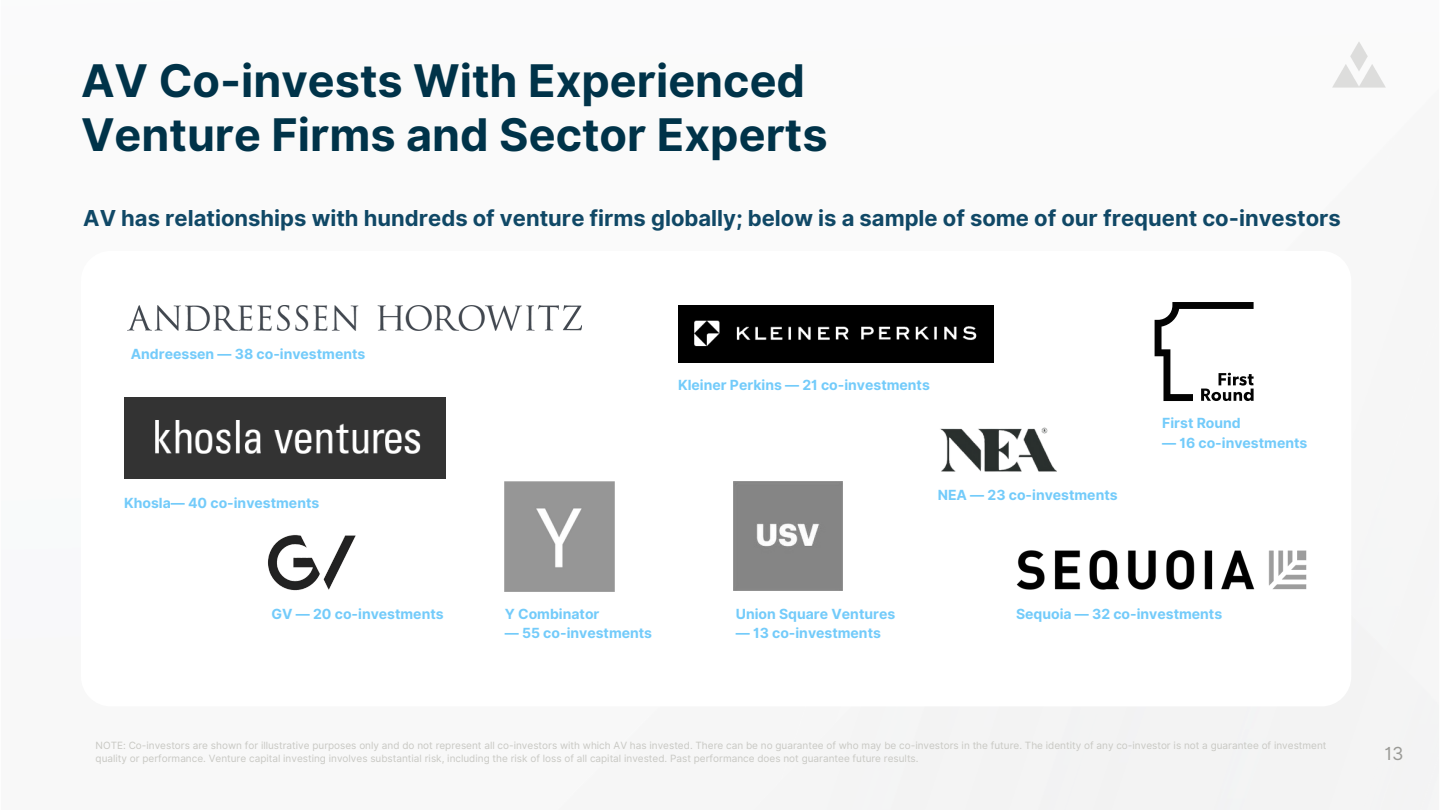
<style>
.page{position:relative;width:1440px;height:810px;background:#fff}
.page>*{position:absolute;margin:0;border:0;box-sizing:border-box;transform-origin:0 0}
.t1{font:700 45px/54px "Inter";color:#003349}
.t2{font:700 22px "Inter";color:#104866}
.t3{font:18px "Inter";color:#9a9a96}
.t4{font:700 14px "Inter";color:#73cbfa}
.t5{font:10px/13.5px "Inter";color:#c8c8c3}
</style>
<div class="page">
<img style="left:268px;top:534px;width:88px;height:57px">
<img style="left:1016px;top:550px;width:290px;height:40px">
<img style="left:124px;top:397px;width:321px;height:81px">
<img style="left:940px;top:427px;width:116px;height:45px">
<img style="left:734px;top:482px;width:109px;height:108px">
<svg style="left:1155px;top:302px;width:99px;height:99px"></svg>
<img style="left:678px;top:305px;width:315px;height:58px">
<div style="left:505px;top:482px;width:109px;height:109px;background:#969696"></div>
<img style="left:127px;top:305px;width:455px;height:26px">
<img style="left:1333px;top:42px;width:52px;height:45px">
<h1 class="t1" style="left:81px;top:53px;width:748px">AV Co-invests With Experienced<br>Venture Firms and Sector Experts</h1>
<h2 class="t2" style="left:83px;top:205px;width:1259px">AV has relationships with hundreds of venture firms globally; below is a sample of some of our frequent co-investors</h2>
<h3 class="t4" style="left:131px;top:345px;width:236px">Andreessen — 38 co-investments</h3>
<h3 class="t4" style="left:124px;top:495px;width:197px">Khosla— 40 co-investments</h3>
<h3 class="t4" style="left:272px;top:605px;width:174px">GV — 20 co-investments</h3>
<h3 class="t4" style="left:678px;top:376px;width:253px">Kleiner Perkins — 21 co-investments</h3>
<h3 class="t4" style="left:938px;top:486px;width:181px">NEA — 23 co-investments</h3>
<h3 class="t4" style="left:1162px;top:415px;width:80px">First Round</h3>
<h3 class="t4" style="left:1162px;top:434px;width:147px">— 16 co-investments</h3>
<h3 class="t4" style="left:505px;top:605px;width:96px">Y Combinator</h3>
<h3 class="t4" style="left:505px;top:625px;width:149px">— 55 co-investments</h3>
<h3 class="t4" style="left:736px;top:605px;width:161px">Union Square Ventures</h3>
<h3 class="t4" style="left:736px;top:625px;width:147px">— 13 co-investments</h3>
<h3 class="t4" style="left:1016px;top:605px;width:208px">Sequoia — 32 co-investments</h3>
<p class="t5" style="left:96px;top:739px;width:1232px">NOTE: Co-investors are shown for illustrative purposes only and do not represent all co-investors with which AV has invested. There can be no guarantee of who may be co-investors in the future. The identity of any co-investor is not a guarantee of investment quality or performance. Venture capital investing involves substantial risk, including the risk of loss of all capital invested. Past performance does not guarantee future results.</p>
<h3 class="t3" style="left:1384px;top:743px;width:21px">13</h3>
</div>
